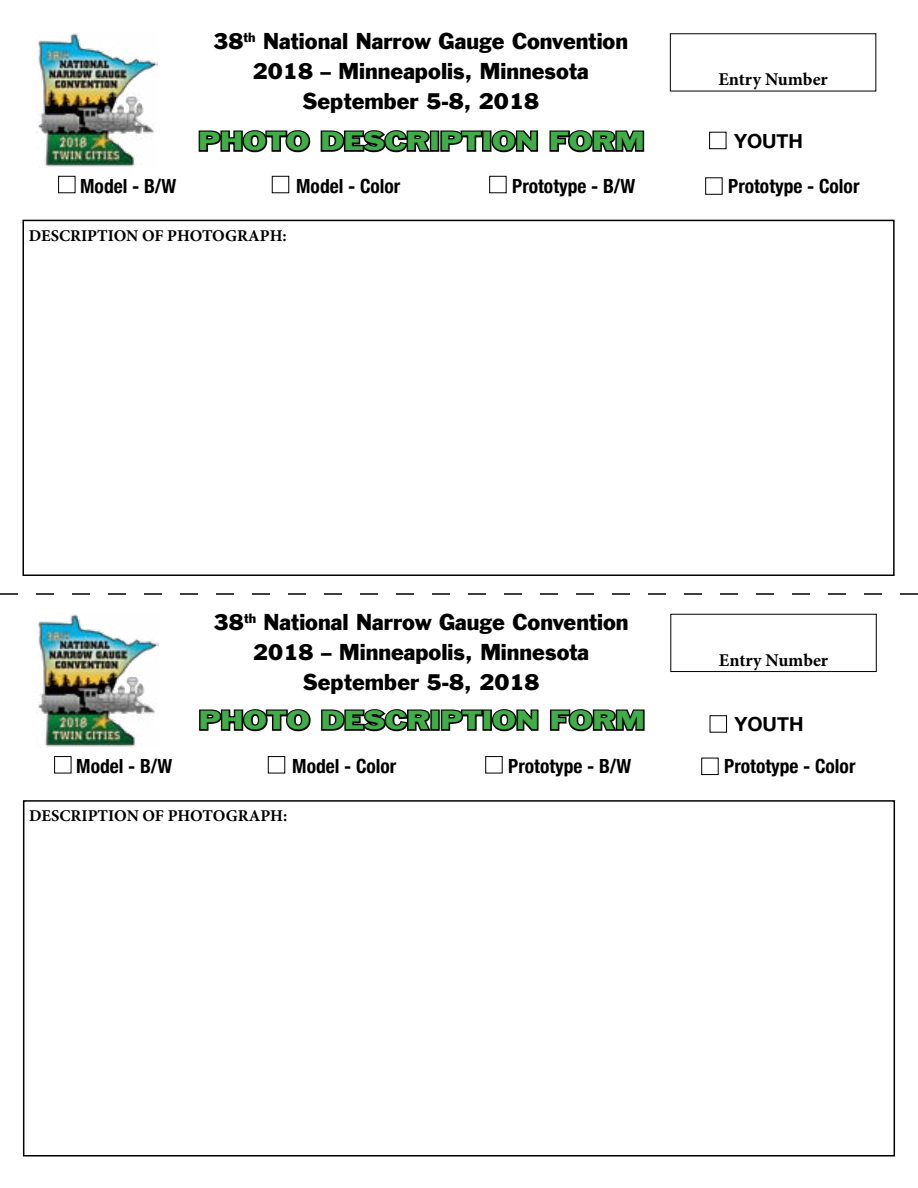
<style>
.page{position:relative;width:918px;height:1188px;background:#fff}
.page>*{position:absolute;margin:0;border:0;box-sizing:border-box;transform-origin:0 0}
.t1{font:24px "Franklin Gothic";color:#41ad49;scale:1.25 1}
.t2{font:21px/30px "Franklin Gothic";color:#000;text-align:center}
.t3{font:700 condensed 19.5px "Helvetica Neue";color:#000}
.t4{font:700 19.5px "Helvetica Neue";color:#000}
.t5{font:700 18px "Minion Pro";letter-spacing:-.005em;color:#000}
.t6{font:700 16.5px "Minion Pro";color:#000}
</style>
<div class="page">
<svg style="left:0;top:593px;width:918px;height:2px"></svg>
<img style="left:36px;top:33px;width:122px;height:134px">
<svg style="left:198px;top:130px;width:113px;height:23px"></svg>
<svg style="left:320px;top:130px;width:110px;height:23px"></svg>
<div style="left:430px;top:130px;width:9px;height:22px;border:3px solid #000"></div>
<svg style="left:439px;top:130px;width:100px;height:23px"></svg>
<svg style="left:549px;top:130px;width:96px;height:23px"></svg>
<div style="left:22px;top:220px;width:873px;height:356px;border:2px solid #000"></div>
<div style="left:709px;top:132px;width:17px;height:17px;border:1px solid #000"></div>
<div style="left:58px;top:176px;width:17px;height:17px;border:1px solid #000"></div>
<div style="left:705px;top:177px;width:18px;height:18px;border:1px solid #000"></div>
<div style="left:272px;top:176px;width:17px;height:17px;border:1px solid #000"></div>
<div style="left:489px;top:176px;width:18px;height:17px;border:1px solid #000"></div>
<img style="left:36px;top:614px;width:122px;height:133px">
<div style="left:670px;top:614px;width:207px;height:58px;border:1px solid #000"></div>
<svg style="left:199px;top:709px;width:112px;height:23px"></svg>
<svg style="left:321px;top:709px;width:112px;height:23px"></svg>
<div style="left:430px;top:710px;width:10px;height:21px;border:3px solid #000"></div>
<svg style="left:439px;top:709px;width:100px;height:23px"></svg>
<svg style="left:549px;top:709px;width:96px;height:23px"></svg>
<div style="left:23px;top:800px;width:872px;height:356px;border:2px solid #000"></div>
<div style="left:710px;top:715px;width:17px;height:18px;border:1px solid #000"></div>
<div style="left:54px;top:756px;width:17px;height:17px;border:1px solid #000"></div>
<div style="left:701px;top:758px;width:18px;height:17px;border:1px solid #000"></div>
<div style="left:268px;top:756px;width:17px;height:17px;border:1px solid #000"></div>
<div style="left:485px;top:756px;width:18px;height:17px;border:1px solid #000"></div>
<p class="t2" style="left:213px;top:26px;width:416px">38<sup>th</sup> National Narrow Gauge Convention<br>2018 – Minneapolis, Minnesota<br>September 5-8, 2018</p>
<p class="t1" style="left:198px;top:127px;width:358px">PHOTO DESCRIPTION FORM</p>
<p class="t5" style="left:718px;top:67px;width:111px">Entry Number</p>
<p class="t4" style="left:734px;top:129px;width:70px">YOUTH</p>
<p class="t3" style="left:80px;top:174px;width:97px">Model - B/W</p>
<p class="t3" style="left:296px;top:174px;width:106px">Model - Color</p>
<p class="t3" style="left:512px;top:174px;width:125px">Prototype - B/W</p>
<p class="t3" style="left:728px;top:174px;width:133px">Prototype - Color</p>
<p class="t6" style="left:29px;top:224px;width:260px">DESCRIPTION OF PHOTOGRAPH:</p>
<p class="t2" style="left:214px;top:607px;width:416px">38<sup>th</sup> National Narrow Gauge Convention<br>2018 – Minneapolis, Minnesota<br>September 5-8, 2018</p>
<p class="t1" style="left:199px;top:706px;width:358px">PHOTO DESCRIPTION FORM</p>
<p class="t5" style="left:719px;top:647px;width:111px">Entry Number</p>
<p class="t4" style="left:734px;top:712px;width:70px">YOUTH</p>
<p class="t3" style="left:76px;top:755px;width:97px">Model - B/W</p>
<p class="t3" style="left:292px;top:755px;width:106px">Model - Color</p>
<p class="t3" style="left:508px;top:755px;width:125px">Prototype - B/W</p>
<p class="t3" style="left:724px;top:755px;width:133px">Prototype - Color</p>
<p class="t6" style="left:29px;top:804px;width:260px">DESCRIPTION OF PHOTOGRAPH:</p>
</div>
